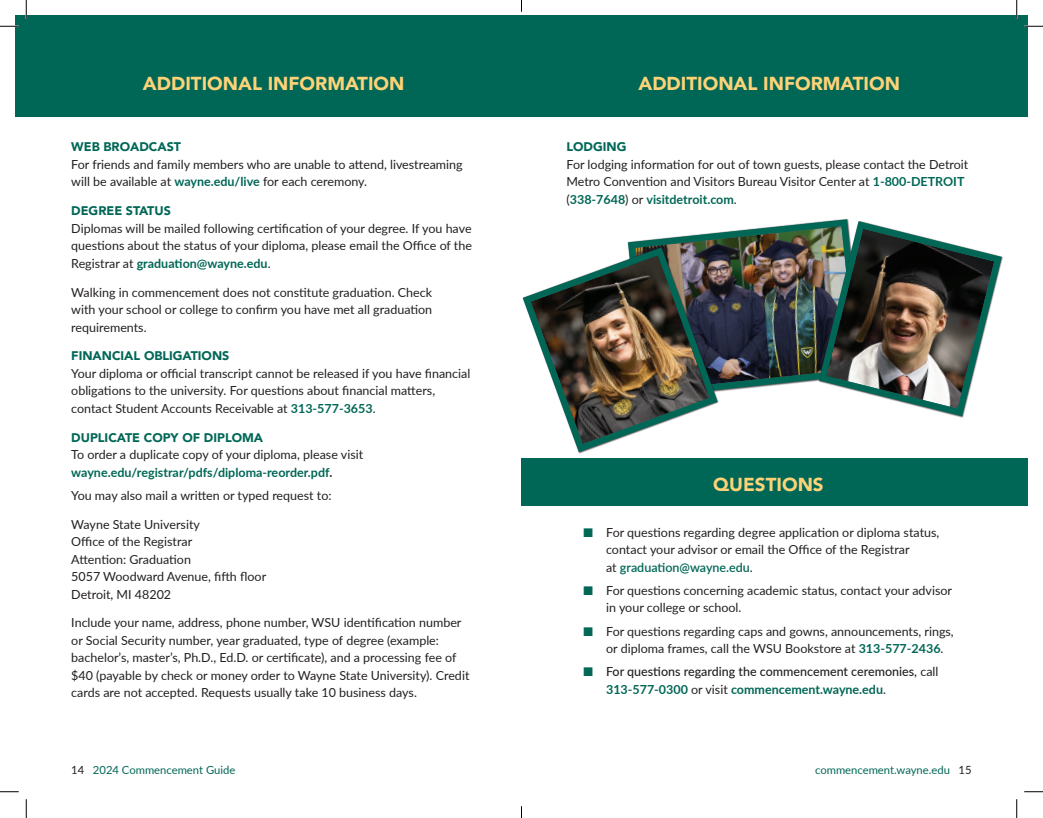
<style>
.page{position:relative;width:1043px;height:818px;background:#fff}
.page>*{position:absolute;margin:0;border:0;box-sizing:border-box;transform-origin:0 0}
.t1{font:900 18.75px "Avenir";color:#fed378}
.t2{font:12.5px/17.5px "Lato";color:#231f20}
.t3{font:500 12.5px/17.5px "Lato";color:#231f20}
.t4{font:900 12.5px "Avenir";color:#006756}
.t5{font:11.25px "Lato";color:#006756}
.s1{font-weight:700;color:#006756}
.s2{font-weight:700}
.s3{color:#006756}
.s4{font-weight:600;color:#006756}
.s5{font-weight:400}
.s6{color:#231f20}
</style>
<div class="page">
<div style="left:15px;top:15px;width:506px;height:101px;background:#006756"></div>
<div style="left:521px;top:15px;width:507px;height:101px;background:#006756"></div>
<img style="left:627px;top:222px;width:188px;height:170px">
<img style="left:815px;top:219px;width:188px;height:199px">
<img style="left:522px;top:243px;width:199px;height:211px">
<div style="left:521px;top:458px;width:506px;height:48px;background:#006756"></div>
<svg style="left:0;top:25px;width:19px;height:2px"></svg>
<svg style="left:1024px;top:25px;width:18px;height:2px"></svg>
<svg style="left:0;top:791px;width:19px;height:1px"></svg>
<svg style="left:1024px;top:791px;width:18px;height:1px"></svg>
<svg style="left:25px;top:0;width:2px;height:19px"></svg>
<svg style="left:25px;top:799px;width:2px;height:19px"></svg>
<svg style="left:1015px;top:0;width:2px;height:19px"></svg>
<svg style="left:1016px;top:799px;width:1px;height:19px"></svg>
<svg style="left:521px;top:806px;width:1px;height:12px"></svg>
<p class="t1" style="left:143px;top:67px;width:263px">ADDITIONAL INFORMATION</p>
<p class="t4" style="left:71px;top:136px;width:111px">WEB BROADCAST</p>
<p class="t2" style="left:71px;top:155px;width:393px">For friends and family members who are unable to attend, livestreaming will be available at <span class="s1">wayne.edu/live</span> for each ceremony.</p>
<p class="t4" style="left:71px;top:200px;width:101px">DEGREE STATUS</p>
<p class="t2" style="left:71px;top:219px;width:402px;text-align:justify">Diplomas will be mailed following certification of your degree. If you have questions about the status of your diploma, please email the Office of the Registrar at <span class="s1">graduation@wayne.edu</span>.</p>
<p class="t2" style="left:71px;top:283px;width:362px;text-align:justify">Walking in commencement does not constitute graduation. Check with your school or college to confirm you have met all graduation requirements.</p>
<p class="t4" style="left:71px;top:345px;width:160px">FINANCIAL OBLIGATIONS</p>
<p class="t2" style="left:71px;top:364px;width:400px">Your diploma or official transcript cannot be released if you have financial obligations to the university. For questions about financial matters, contact Student Accounts Receivable at <span class="s1">313-577-3653</span>.</p>
<p class="t4" style="left:71px;top:426px;width:193px">DUPLICATE COPY OF DIPLOMA</p>
<p class="t2" style="left:71px;top:445px;width:293px">To order a duplicate copy of your diploma, please visit <span class="s1">wayne.edu/registrar/pdfs/diploma-reorder.pdf</span><span class="s2">.</span></p>
<p class="t2" style="left:71px;top:486px;width:262px">You may also mail a written or typed request to:</p>
<p class="t2" style="left:71px;top:514px;width:196px">Wayne State University<br>Office of the Registrar<br>Attention: Graduation<br>5057 Woodward Avenue, fifth floor<br>Detroit, MI 48202</p>
<p class="t2" style="left:71px;top:613px;width:400px">Include your name, address, phone number, WSU identification number or Social Security number, year graduated, type of degree (example: bachelor’s, master’s, Ph.D., Ed.D. or certificate), and a processing fee of $40 (payable by check or money order to Wayne State University). Credit cards are not accepted. Requests usually take 10 business days.</p>
<p class="t1" style="left:638px;top:68px;width:263px">ADDITIONAL INFORMATION</p>
<p class="t4" style="left:566px;top:136px;width:61px">LODGING</p>
<p class="t2" style="left:566px;top:155px;width:403px">For lodging information for out of town guests, please contact the Detroit<br>Metro Convention and Visitors Bureau Visitor Center at <span class="s1">1-800-DETROIT </span>(<span class="s1">338-7648</span>) or <span class="s1">visitdetroit.com</span>.</p>
<p class="t1" style="left:713px;top:468px;width:112px">QUESTIONS</p>
<p class="t2" style="left:606px;top:523px;width:335px;text-indent:-22px"><span class="s3">■</span> For questions regarding degree application or diploma status, contact your advisor or email the Office of the Registrar<br>at <span class="s4">graduation@wayne.edu</span>.</p>
<p class="t2" style="left:606px;top:581px;width:347px;text-indent:-22px"><span class="s3">■</span> For questions concerning academic status, contact your advisor in your college or school.</p>
<p class="t2" style="left:606px;top:621px;width:349px;text-indent:-22px"><span class="s3">■</span> For questions regarding caps and gowns, announcements, rings, or diploma frames, call the WSU Bookstore at <span class="s1">313-577-2436</span>.</p>
<p class="t3" style="left:606px;top:662px;width:334px;text-indent:-22px"><span class="s3">■</span> For questions regarding the commencement ceremonies, <span class="s5">call<br></span><span class="s1">313-577-0300</span> <span class="s5">or visit</span> <span class="s1">commencement.wayne.edu</span><span class="s5">.</span></p>
<p class="t5" style="left:71px;top:761px;width:166px"><span class="s6">14</span> 2024 Commencement Guide</p>
<p class="t5" style="left:815px;top:761px;width:158px">commencement.wayne.edu <span class="s6">15</span></p>
</div>
